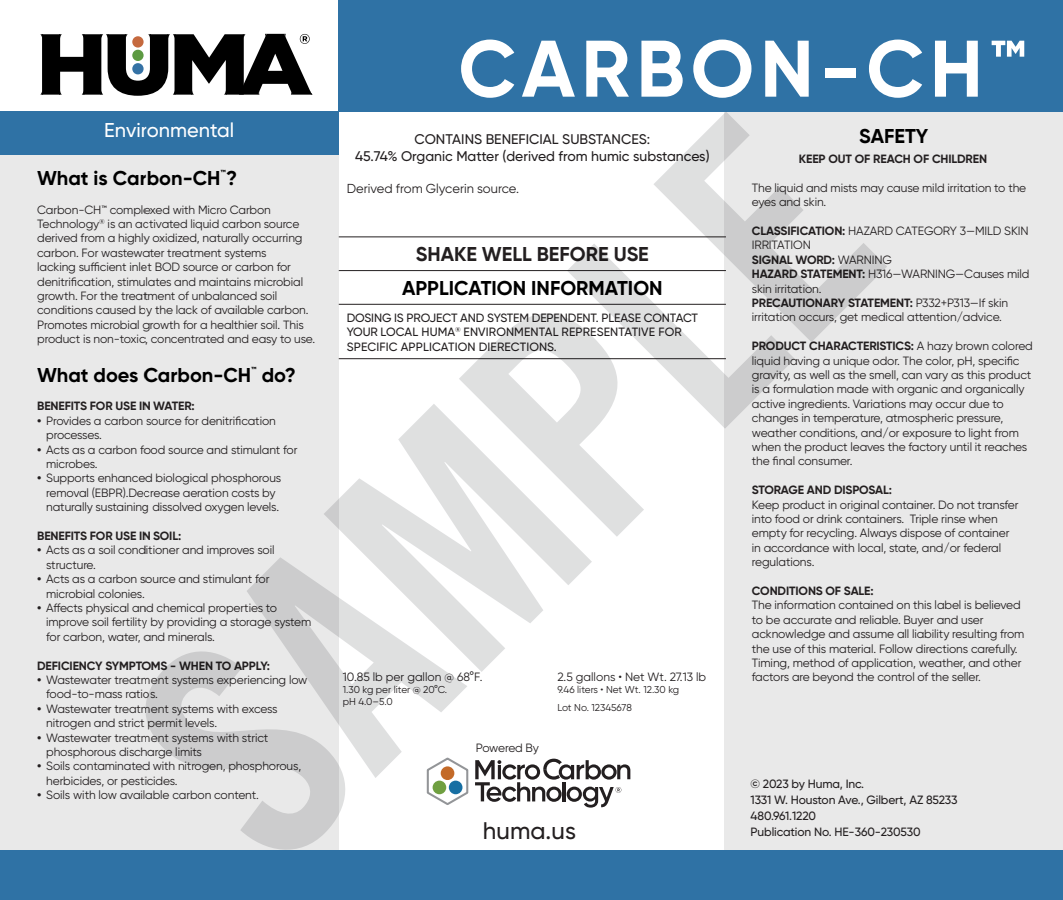
<style>
.page{position:relative;width:1063px;height:900px;background:#fff}
.page>*{position:absolute;margin:0;border:0;box-sizing:border-box;transform-origin:0 0}
.t1{font:700 80px "Gilroy";letter-spacing:.075em;color:#fff}
.t2{font:500 24px "Gilroy";color:#231f20}
.t3{font:700 20px "Gilroy";color:#000}
.t4{font:700 20px "Gilroy";color:#231f20}
.t5{font:500 20px "Gilroy";color:#fff}
.t6{font:500 14px "Gilroy";color:#231f20}
.t7{font:13px "Gilroy";color:#231f20}
.t8{font:12px/14.4px "Gilroy";letter-spacing:-.01em;color:#231f20}
.t9{font:500 12px/16px "Gilroy";letter-spacing:-.01em;color:#231f20}
.t10{font:700 12px "Gilroy";letter-spacing:-.01em;color:#231f20}
.t11{font:12px "Gilroy";letter-spacing:-.03em;color:#231f20}
.t12{font:10px "Gilroy";color:#231f20}
.s1{font-weight:700}
.s2{font-weight:400}
</style>
<div class="page">
<div style="left:724px;top:112px;width:339px;height:788px;background:#e9e9e9"></div>
<div style="left:0;top:112px;width:338px;height:788px;background:#e9e9e9"></div>
<div style="left:0;top:850px;width:1063px;height:50px;background:#2f72a5"></div>
<div style="left:338px;top:0;width:725px;height:112px;background:#2f72a5"></div>
<svg style="left:40px;top:34px;width:273px;height:62px"></svg>
<div style="left:132px;top:63px;width:12px;height:11px;background:#3572a5;border-radius:50%"></div>
<div style="left:132px;top:50px;width:12px;height:11px;background:#5d9a42;border-radius:50%"></div>
<div style="left:132px;top:36px;width:12px;height:12px;background:#c5693e;border-radius:50%"></div>
<div style="left:0;top:112px;width:338px;height:43px;background:#2f72a5"></div>
<hr style="left:339px;top:237px;width:387px;height:1px;background:#231f20">
<hr style="left:339px;top:270px;width:387px;height:1px;background:#231f20">
<hr style="left:339px;top:304px;width:387px;height:1px;background:#231f20">
<hr style="left:339px;top:358px;width:387px;height:1px;background:#231f20">
<svg style="left:426px;top:758px;width:204px;height:50px"></svg>
<svg style="left:145px;top:651px;width:200px;height:199px"></svg>
<svg style="left:247px;top:557px;width:220px;height:221px"></svg>
<svg style="left:324px;top:404px;width:268px;height:268px"></svg>
<svg style="left:459px;top:304px;width:185px;height:233px"></svg>
<svg style="left:567px;top:244px;width:228px;height:185px"></svg>
<svg style="left:653px;top:112px;width:234px;height:230px"></svg>
<h3 class="t5" style="left:104px;top:118px;width:131px">Environmental</h3>
<p class="t3" style="left:37px;top:165px;width:201px">What is Carbon-CH<sup>™</sup>?</p>
<p class="t8" style="left:37px;top:202px;width:279px">Carbon-CH™ complexed with Micro Carbon Technology<sup>®</sup> is an activated liquid carbon source derived from a highly oxidized, naturally occurring carbon. For wastewater treatment systems<br>lacking sufficient inlet BOD source or carbon for denitrification, stimulates and maintains microbial growth. For the treatment of unbalanced soil conditions caused by the lack of available carbon.<br>Promotes microbial growth for a healthier soil. This product is non-toxic, concentrated and easy to use.</p>
<p class="t3" style="left:37px;top:362px;width:260px">What does Carbon-CH<sup>™</sup> do?</p>
<p class="t10" style="left:37px;top:399px;width:159px">BENEFITS FOR USE IN WATER:</p>
<p class="t8" style="left:46px;top:413px;width:231px;text-indent:-9px"><span class="s1">•</span> Provides a carbon source for denitrification processes.</p>
<p class="t8" style="left:46px;top:442px;width:253px;text-indent:-9px"><span class="s1">•</span> Acts as a carbon food source and stimulant for microbes.</p>
<p class="t8" style="left:37px;top:471px;width:246px;text-align:center"><span class="s1">•</span> Supports enhanced biological phosphorous removal (EBPR).Decrease aeration costs by naturally sustaining dissolved oxygen levels.</p>
<p class="t10" style="left:37px;top:528px;width:146px">BENEFITS FOR USE IN SOIL:</p>
<p class="t8" style="left:46px;top:543px;width:230px;text-indent:-9px"><span class="s1">•</span> Acts as a soil conditioner and improves soil structure.</p>
<p class="t8" style="left:46px;top:572px;width:225px;text-indent:-9px"><span class="s1">•</span> Acts as a carbon source and stimulant for microbial colonies.</p>
<p class="t8" style="left:46px;top:600px;width:266px;text-indent:-9px"><span class="s1">•</span> Affects physical and chemical properties to improve soil fertility by providing a storage system for carbon, water, and minerals.</p>
<p class="t10" style="left:37px;top:658px;width:234px">DEFICIENCY SYMPTOMS - WHEN TO APPLY:</p>
<p class="t8" style="left:46px;top:672px;width:263px;text-indent:-9px"><span class="s1">•</span> Wastewater treatment systems experiencing low food-to-mass ratios.</p>
<p class="t8" style="left:46px;top:701px;width:233px;text-indent:-9px"><span class="s1">•</span> Wastewater treatment systems with excess nitrogen and strict permit levels.</p>
<p class="t8" style="left:46px;top:730px;width:224px;text-indent:-9px"><span class="s1">•</span> Wastewater treatment systems with strict phosphorous discharge limits</p>
<p class="t8" style="left:46px;top:759px;width:256px;text-indent:-9px"><span class="s1">•</span> Soils contaminated with nitrogen, phosphorous, herbicides, or pesticides.</p>
<p class="t8" style="left:37px;top:788px;width:223px"><span class="s1">•</span> Soils with low available carbon content.</p>
<p class="t1" style="left:458px;top:19px;width:570px">CARBON-CH™</p>
<p class="t6" style="left:414px;top:130px;width:237px">CONTAINS BENEFICIAL SUBSTANCES:</p>
<p class="t3" style="left:859px;top:123px;width:70px">SAFETY</p>
<p class="t6" style="left:355px;top:147px;width:356px">45.74% Organic Matter (derived from humic substances)</p>
<p class="t7" style="left:347px;top:180px;width:174px">Derived from Glycerin source.</p>
<p class="t10" style="left:799px;top:151px;width:190px">KEEP OUT OF REACH OF CHILDREN</p>
<p class="t8" style="left:752px;top:180px;width:276px">The liquid and mists may cause mild irritation to the eyes and skin.</p>
<p class="t8" style="left:752px;top:223px;width:278px"><span class="s1">CLASSIFICATION:</span> HAZARD CATEGORY 3—MILD SKIN<br>IRRITATION</p>
<p class="t10" style="left:752px;top:252px;width:142px">SIGNAL WORD: <span class="s2">WARNING</span></p>
<p class="t8" style="left:752px;top:267px;width:279px"><span class="s1">HAZARD STATEMENT:</span> H316—WARNING—Causes mild skin irritation.</p>
<p class="t8" style="left:752px;top:295px;width:258px"><span class="s1">PRECAUTIONARY STATEMENT:</span> P332+P313—If skin irritation occurs, get medical attention/advice.</p>
<p class="t8" style="left:752px;top:339px;width:282px"><span class="s1">PRODUCT CHARACTERISTICS:</span> A hazy brown colored liquid having a unique odor. The color, pH, specific gravity, as well as the smell, can vary as this product is a formulation made with organic and organically active ingredients. Variations may occur due to changes in temperature, atmospheric pressure, weather conditions, and/or exposure to light from when the product leaves the factory until it reaches the final consumer.</p>
<p class="t10" style="left:752px;top:482px;width:142px">STORAGE AND DISPOSAL:</p>
<p class="t8" style="left:752px;top:497px;width:268px">Keep product in original container. Do not transfer into food or drink containers. Triple rinse when empty for recycling. Always dispose of container in accordance with local, state, and/or federal regulations.</p>
<p class="t10" style="left:752px;top:583px;width:123px">CONDITIONS OF SALE:</p>
<p class="t8" style="left:752px;top:598px;width:274px">The information contained on this label is believed to be accurate and reliable. Buyer and user acknowledge and assume all liability resulting from the use of this material. Follow directions carefully.<br>Timing, method of application, weather, and other factors are beyond the control of the seller.</p>
<p class="t4" style="left:416px;top:241px;width:235px">SHAKE WELL BEFORE USE</p>
<p class="t3" style="left:402px;top:275px;width:262px">APPLICATION INFORMATION</p>
<p class="t9" style="left:347px;top:310px;width:353px;line-height:14.4px">DOSING IS PROJECT AND SYSTEM DEPENDENT. PLEASE CONTACT<br>YOUR LOCAL HUMA<sup>®</sup> ENVIRONMENTAL REPRESENTATIVE FOR<br>SPECIFIC APPLICATION DIERECTIONS.</p>
<p class="t8" style="left:343px;top:670px;width:141px">10.85 lb per gallon @ 68°F.</p>
<p class="t12" style="left:343px;top:684px;width:106px">1.30 kg per liter @ 20°C.</p>
<p class="t12" style="left:343px;top:696px;width:51px">pH 4.0–5.0</p>
<p class="t8" style="left:557px;top:670px;width:150px">2.5 gallons • Net Wt. 27.13 lb</p>
<p class="t12" style="left:557px;top:684px;width:123px">9.46 liters • Net Wt. 12.30 kg</p>
<p class="t12" style="left:557px;top:701px;width:76px">Lot No. 12345678</p>
<p class="t11" style="left:476px;top:740px;width:64px">Powered By</p>
<p class="t9" style="left:750px;top:775px;width:208px">© 2023 by Huma, Inc.<br>1331 W. Houston Ave., Gilbert, AZ 85233<br>480.961.1220</p>
<h2 class="t2" style="left:483px;top:816px;width:94px">huma.us</h2>
<p class="t9" style="left:750px;top:823px;width:172px">Publication No. HE-360-230530</p>
</div>
